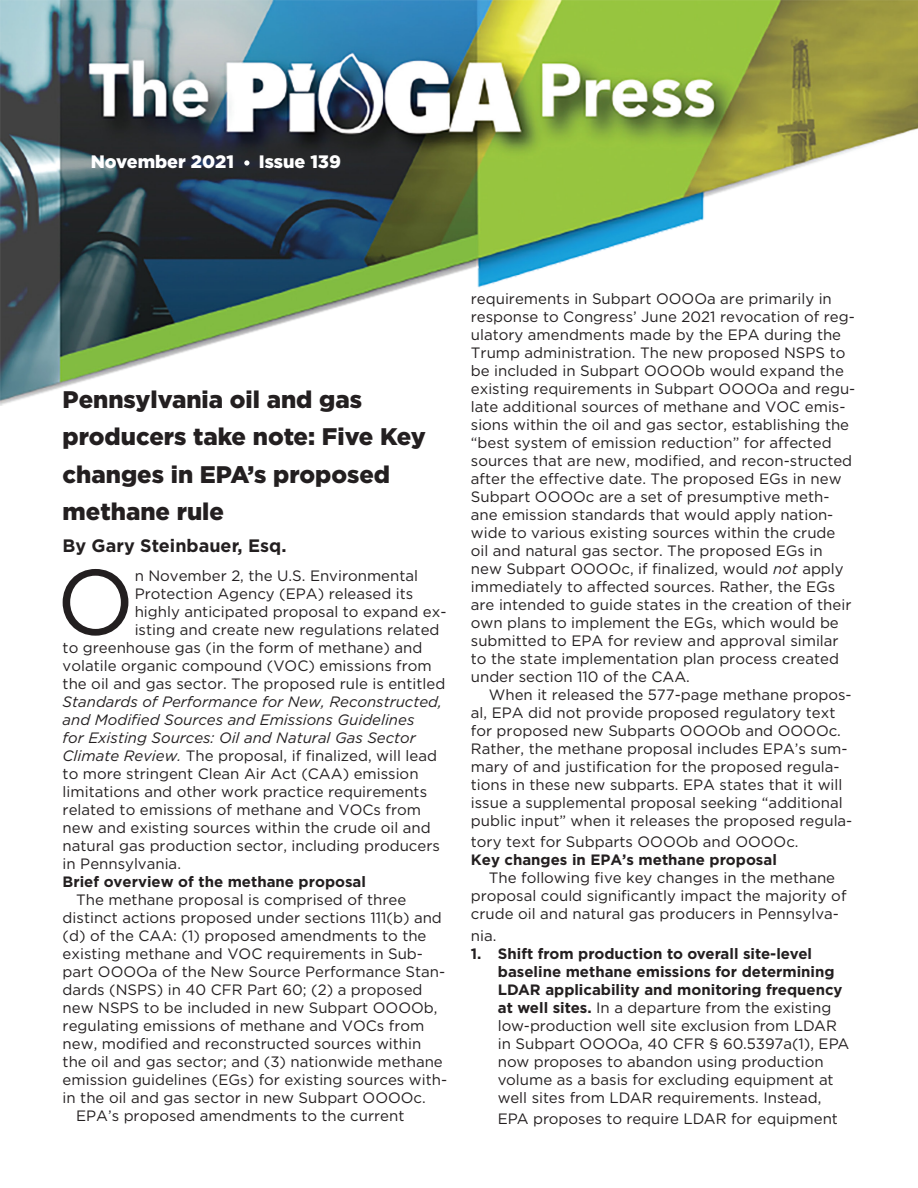
<style>
.page{position:relative;width:918px;height:1188px;background:#fff}
.page>*{position:absolute;margin:0;border:0;box-sizing:border-box;transform-origin:0 0}
.t1{font:92.1px "Gotham";color:#231f20}
.t2{font:900 24px/37.5px "Gotham";color:#231f20}
.t3{font:700 18px "Gotham";color:#231f20}
.t4{font:900 18px "Gotham";color:#fff}
.t5{font:15px/18px "Gotham";color:#231f20}
.t6{font:italic 15px "Gotham";color:#231f20}
.t7{font:700 15px "Gotham";color:#231f20}
.s1{font-style:italic}
.s2{font-weight:700}
</style>
<div class="page">
<img style="left:0;top:0;width:918px;height:406px">
<svg style="left:244px;top:160px;width:5px;height:6px"></svg>
<p class="t4" style="left:91px;top:149px;width:145px">November 2021</p>
<p class="t4" style="left:259px;top:149px;width:84px">Issue 139</p>
<p class="t2" style="left:63px;top:381px;width:301px">Pennsylvania oil and gas</p>
<p class="t2" style="left:63px;top:418px;width:365px">producers take note: Five Key changes in EPA’s proposed methane rule</p>
<p class="t3" style="left:63px;top:534px;width:225px">By Gary Steinbauer, Esq.</p>
<p class="t1" style="left:56px;top:543px;width:80px">O</p>
<p class="t5" style="left:135px;top:566px;width:285px">n November 2, the U.S. Environmental</p>
<p class="t5" style="left:135px;top:584px;width:280px">Protection Agency (EPA) released its</p>
<p class="t5" style="left:135px;top:602px;width:313px">highly anticipated proposal to expand ex-</p>
<p class="t5" style="left:135px;top:620px;width:306px">isting and create new regulations related</p>
<p class="t5" style="left:63px;top:638px;width:361px">to greenhouse gas (in the form of methane) and</p>
<p class="t5" style="left:63px;top:656px;width:371px">volatile organic compound (VOC) emissions from</p>
<p class="t5" style="left:63px;top:674px;width:384px">the oil and gas sector. The proposed rule is entitled</p>
<p class="t6" style="left:63px;top:692px;width:381px">Standards of Performance for New, Reconstructed,</p>
<p class="t6" style="left:63px;top:710px;width:353px">and Modified Sources and Emissions Guidelines</p>
<p class="t6" style="left:63px;top:728px;width:355px">for Existing Sources: Oil and Natural Gas Sector</p>
<p class="t5" style="left:63px;top:746px;width:376px"><span class="s1">Climate Review.</span> The proposal, if finalized, will lead</p>
<p class="t5" style="left:63px;top:764px;width:357px">to more stringent Clean Air Act (CAA) emission</p>
<p class="t5" style="left:63px;top:782px;width:366px">limitations and other work practice requirements</p>
<p class="t5" style="left:63px;top:800px;width:360px">related to emissions of methane and VOCs from</p>
<p class="t5" style="left:63px;top:818px;width:370px">new and existing sources within the crude oil and</p>
<p class="t5" style="left:63px;top:836px;width:379px">natural gas production sector, including producers</p>
<p class="t5" style="left:63px;top:854px;width:120px">in Pennsylvania.</p>
<p class="t7" style="left:63px;top:871px;width:305px">Brief overview of the methane proposal</p>
<p class="t5" style="left:63px;top:890px;width:386px;text-indent:14px">The methane proposal is comprised of three distinct actions proposed under sections 111(b) and (d) of the CAA: (1) proposed amendments to the existing methane and VOC requirements in Sub&shy;part OOOOa of the New Source Performance Stan&shy;dards (NSPS) in 40 CFR Part 60; (2) a proposed new NSPS to be included in new Subpart OOOOb, regulating emissions of methane and VOCs from new, modified and reconstructed sources within the oil and gas sector; and (3) nationwide methane emission guidelines (EGs) for existing sources with&shy;in the oil and gas sector in new Subpart OOOOc.</p>
<p class="t5" style="left:76px;top:1106px;width:330px">EPA’s proposed amendments to the current</p>
<p class="t5" style="left:471px;top:289px;width:386px">requirements in Subpart OOOOa are primarily in response to Congress’ June 2021 revocation of reg&shy;ulatory amendments made by the EPA during the Trump administration. The new proposed NSPS to be included in Subpart OOOOb would expand the existing requirements in Subpart OOOOa and regu&shy;late additional sources of methane and VOC emis&shy;sions within the oil and gas sector, establishing the “best system of emission reduction” for affected sources that are new, modified, and recon-structed after the effective date. The proposed EGs in new Subpart OOOOc are a set of presumptive meth&shy;ane emission standards that would apply nation&shy;wide to various existing sources within the crude oil and natural gas sector. The proposed EGs in new Subpart OOOOc, if finalized, would <span class="s1">not</span> apply immediately to affected sources. Rather, the EGs are intended to guide states in the creation of their own plans to implement the EGs, which would be submitted to EPA for review and approval similar to the state implementation plan process created under section 110 of the CAA.</p>
<p class="t5" style="left:471px;top:685px;width:383px;text-indent:18px">When it released the 577-page methane propos&shy;al, EPA did not provide proposed regulatory text for proposed new Subparts OOOOb and OOOOc.<br>Rather, the methane proposal includes EPA’s sum&shy;mary of and justification for the proposed regula&shy;tions in these new subparts. EPA states that it will issue a supplemental proposal seeking “additional public input” when it releases the proposed regula-</p>
<p class="t5" style="left:471px;top:833px;width:329px">tory text for Subparts OOOOb and OOOOc.</p>
<p class="t7" style="left:471px;top:850px;width:308px">Key changes in EPA’s methane proposal</p>
<p class="t5" style="left:471px;top:869px;width:377px;text-align:center">The following five key changes in the methane proposal could significantly impact the majority of crude oil and natural gas producers in Pennsylva-</p>
<p class="t5" style="left:471px;top:926px;width:27px">nia.</p>
<p class="t5" style="left:498px;top:944px;width:353px;text-indent:-27px"><span class="s2">1. Shift from production to overall site-level baseline methane emissions for determining LDAR applicability and monitoring frequency at well sites.</span> In a departure from the existing low-production well site exclusion from LDAR in Subpart OOOOa, 40 CFR § 60.5397a(1), EPA now proposes to abandon using production volume as a basis for excluding equipment at well sites from LDAR requirements. Instead,</p>
<p class="t5" style="left:498px;top:1110px;width:342px">EPA proposes to require LDAR for equipment</p>
</div>
